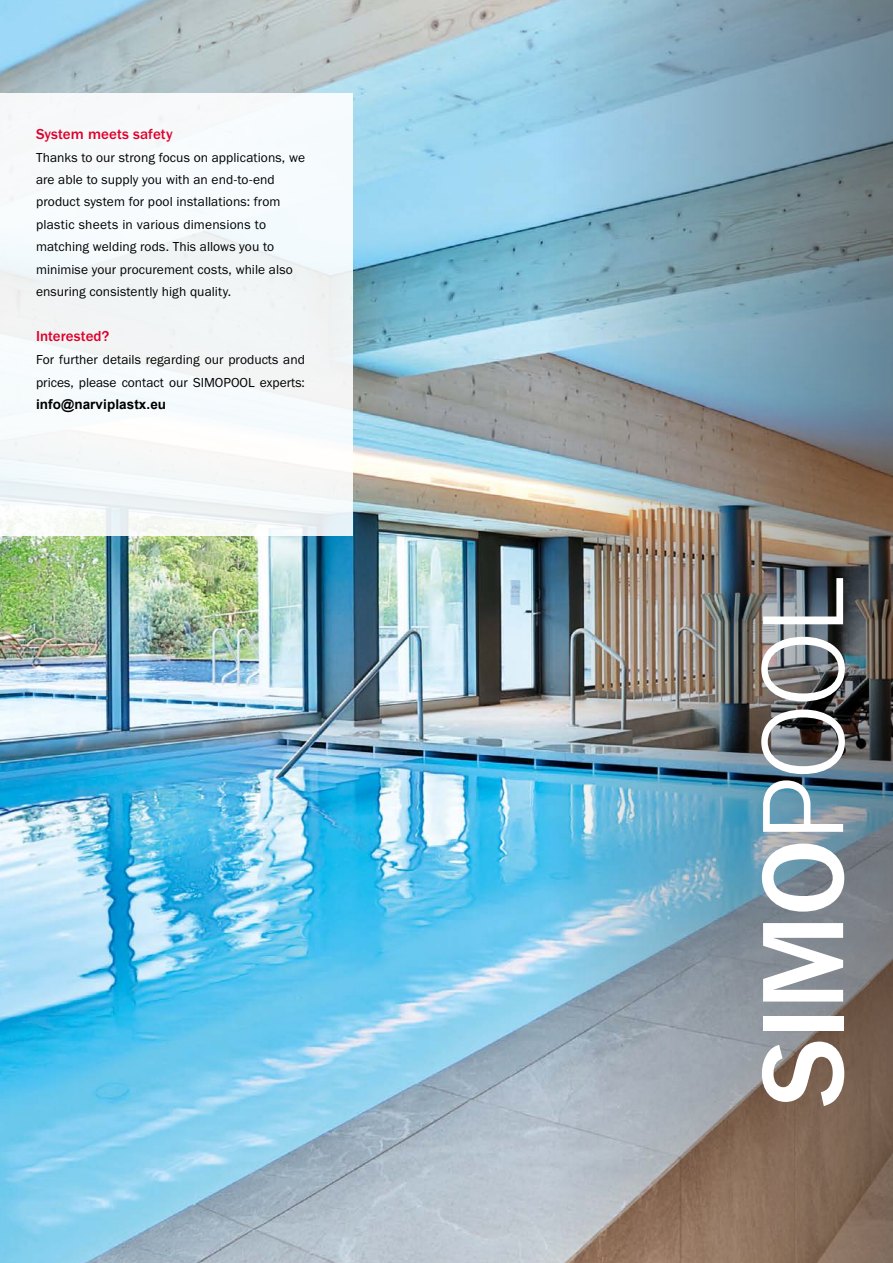
<style>
.page{position:relative;width:893px;height:1263px;background:#fff}
.page>*{position:absolute;margin:0;border:0;box-sizing:border-box;transform-origin:0 0}
.t1{font:500 120px "Franklin Gothic URW";color:#fff}
.t2{font:500 15px "Franklin Gothic URW";letter-spacing:.005em;color:#dd002c}
.t3{font:13.5px/22.4px "Franklin Gothic URW Boo";letter-spacing:.005em;color:#000}
.t4{font:700 13.5px "Arial";letter-spacing:.005em;color:#000}
.s1{font-weight:300}
</style>
<div class="page">
<img style="left:0;top:0;width:458px;height:1263px">
<img style="left:458px;top:0;width:435px;height:1263px">
<div style="left:0;top:94px;width:353px;height:442px;background:#f5f9fa"></div>
<p class="t2" style="left:36px;top:124px;width:138px">System meets safety</p>
<p class="t3" style="left:36px;top:146px;width:270px">Thanks to our strong focus on applications, we are able to supply you with an end-to-end product system for pool installations: from plastic sheets in various dimensions to matching welding rods. This allows you to minimise your procurement costs, while also ensuring consistently high quality.</p>
<p class="t2" style="left:36px;top:327px;width:75px">Interested?</p>
<p class="t3" style="left:36px;top:348px;width:270px">For further details regarding our products and prices, please contact our SIMOPOOL experts:</p>
<p class="t4" style="left:36px;top:396px;width:132px">info@narviplastx.eu</p>
<h1 class="t1" style="left:729px;top:1106px;width:530px;rotate:-90deg">SIMO<span class="s1">POOL</span></h1>
</div>
